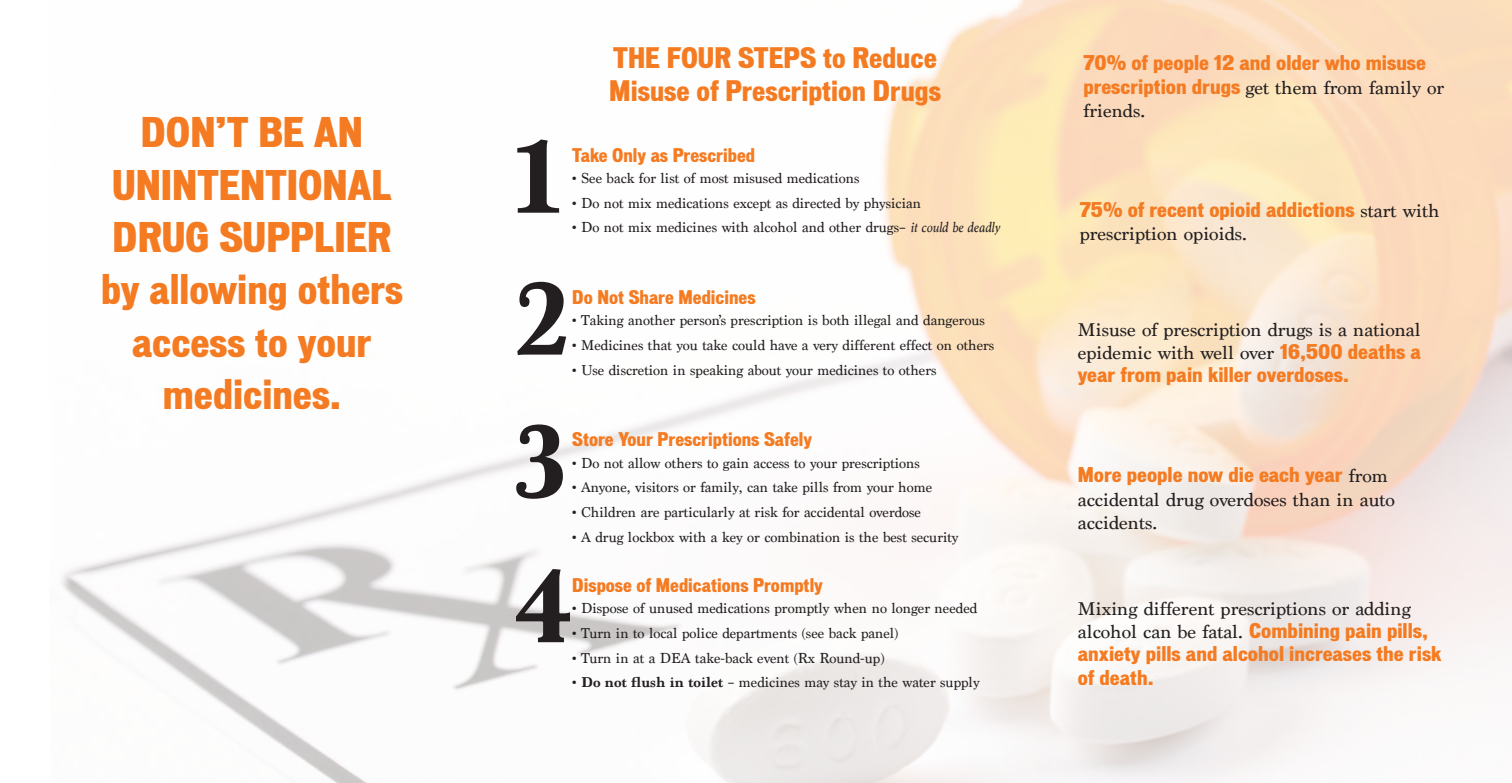
<style>
.page{position:relative;width:1512px;height:783px;background:#fff}
.page>*{position:absolute;margin:0;border:0;box-sizing:border-box;transform-origin:0 0}
.t1{font:700 108px/143.1px "Marion";color:#231f20;text-align:justify}
.t2{font:900 condensed 39px/52.5px "Vonnes";color:#f47b21;text-align:center}
.t3{font:900 condensed 27px/32.4px "Vonnes";color:#f47b21}
.t4{font:19.5px/23.2px "Marion";color:#231f20;scale:1.04 1}
.t5{font:900 condensed 19.5px/23.2px "Vonnes";color:#f47b21;scale:1.04 1}
.t6{font:900 condensed 18px "Vonnes";color:#f47b21}
.t7{font:15px "Marion";color:#231f20}
.s1{font-style:italic}
.s2{font-weight:700}
.s3{font-family:"Vonnes";font-weight:900;font-stretch:condensed;color:#f47b21}
.s4{font-family:"Marion";font-weight:400;font-stretch:normal;color:#231f20}
</style>
<div class="page">
<h2 class="t2" style="left:101px;top:106px;width:303px">DON’T BE AN<br>UNINTENTIONAL<br>DRUG SUPPLIER by allowing others access to your medicines.</h2>
<h3 class="t3" style="left:609px;top:42px;width:333px">THE FOUR STEPS to Reduce<br>Misuse of Prescription Drugs</h3>
<h1 class="t1" style="left:514px;top:108px;width:60px">1<br>2<br>3<br>4</h1>
<p class="t6" style="left:572px;top:144px;width:184px">Take Only as Prescribed</p>
<p class="t7" style="left:572px;top:169px;width:289px">• See back for list of most misused medications</p>
<p class="t7" style="left:572px;top:194px;width:350px">• Do not mix medications except as directed by physician</p>
<p class="t7" style="left:572px;top:219px;width:429px">• Do not mix medicines with alcohol and other drugs– <span class="s1">it could be deadly</span></p>
<p class="t6" style="left:572px;top:287px;width:185px">Do Not Share Medicines</p>
<p class="t7" style="left:572px;top:312px;width:414px">• Taking another person’s prescription is both illegal and dangerous</p>
<p class="t7" style="left:572px;top:336px;width:424px">• Medicines that you take could have a very different effect on others</p>
<p class="t7" style="left:572px;top:361px;width:366px">• Use discretion in speaking about your medicines to others</p>
<p class="t6" style="left:572px;top:429px;width:241px">Store Your Prescriptions Safely</p>
<p class="t7" style="left:572px;top:454px;width:349px">• Do not allow others to gain access to your prescriptions</p>
<p class="t7" style="left:572px;top:479px;width:362px">• Anyone, visitors or family, can take pills from your home</p>
<p class="t7" style="left:572px;top:503px;width:350px">• Children are particularly at risk for accidental overdose</p>
<p class="t7" style="left:572px;top:528px;width:388px">• A drug lockbox with a key or combination is the best security</p>
<p class="t6" style="left:572px;top:574px;width:252px">Dispose of Medications Promptly</p>
<p class="t7" style="left:572px;top:599px;width:407px">• Dispose of unused medications promptly when no longer needed</p>
<p class="t7" style="left:572px;top:624px;width:328px">• Turn in to local police departments (see back panel)</p>
<p class="t7" style="left:572px;top:649px;width:314px">• Turn in at a DEA take-back event (Rx Round-up)</p>
<p class="t7" style="left:572px;top:674px;width:409px">• <span class="s2">Do not flush in toilet</span> – medicines may stay in the water supply</p>
<h3 class="t5" style="left:1083px;top:51px;width:331px">70% of people 12 and older who misuse</h3>
<h3 class="t4" style="left:1083px;top:76px;width:348px"><span class="s3">prescription drugs</span> get them from family or friends.</h3>
<h3 class="t5" style="left:1080px;top:198px;width:348px">75% of recent opioid addictions <span class="s4">start with</span></h3>
<h3 class="t4" style="left:1080px;top:222px;width:162px">prescription opioids.</h3>
<h3 class="t4" style="left:1078px;top:318px;width:331px">Misuse of prescription drugs is a national epidemic with well over <span class="s3">16,500 deaths a</span></h3>
<h3 class="t5" style="left:1078px;top:363px;width:262px">year from pain killer overdoses.</h3>
<h3 class="t5" style="left:1078px;top:463px;width:300px">More people now die each year <span class="s4">from</span></h3>
<h3 class="t4" style="left:1078px;top:488px;width:306px">accidental drug overdoses than in auto accidents.</h3>
<h3 class="t4" style="left:1078px;top:597px;width:322px">Mixing different prescriptions or adding</h3>
<h3 class="t5" style="left:1078px;top:619px;width:351px"><span class="s4">alcohol can be fatal.</span> Combining pain pills, anxiety pills and alcohol increases the risk of death.</h3>
</div>
